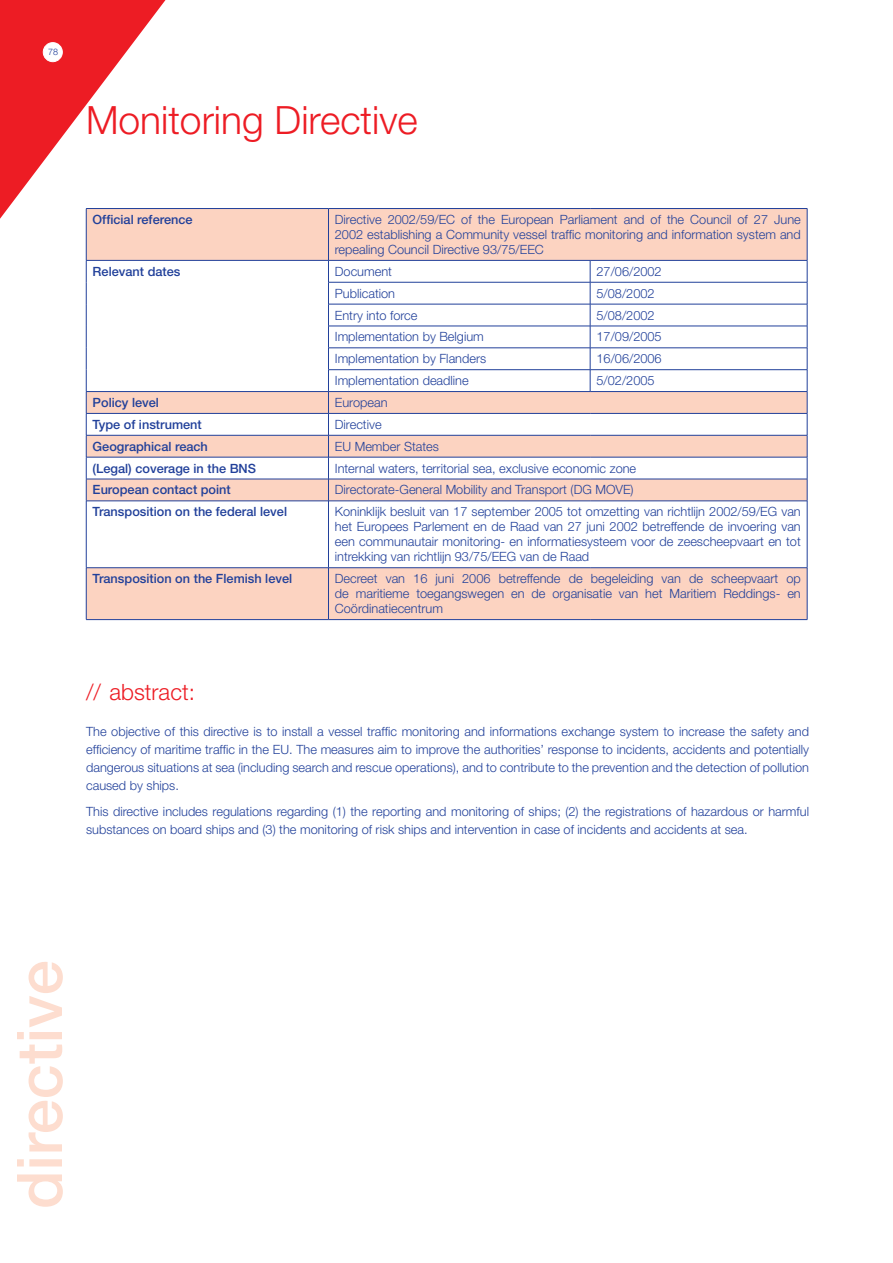
<style>
.page{position:relative;width:893px;height:1263px;background:#fff}
.page>*{position:absolute;margin:0;border:0;box-sizing:border-box;transform-origin:0 0}
.t1{font:500 63px "Helvetica Neue LT Pro";color:#fdddcf}
.t2{font:300 39px "Helvetica Neue LT Pro";color:#ed1c24}
.t3{font:300 22.5px "Helvetica Neue LT Pro";color:#ed1c24}
.body_tabel{font:300 12.75px/15px "Helvetica Neue LT Pro";color:#21409a;text-align:justify}
.t4{font:500 12.75px "Helvetica Neue LT Pro";color:#21409a}
.t5{font:300 9px "Helvetica Neue LT Pro";color:#21409a}
</style>
<div class="page">
<svg style="left:0;top:0;width:165px;height:219px"></svg>
<svg style="left:87px;top:209px;width:720px;height:410px"></svg>
<hr style="left:807px;top:209px;width:1px;height:51px;background:#21409a">
<hr style="left:807px;top:501px;width:1px;height:67px;background:#21409a">
<hr style="left:807px;top:568px;width:1px;height:51px;background:#21409a">
<hr style="left:86px;top:209px;width:1px;height:51px;background:#21409a">
<hr style="left:86px;top:208px;width:242px;height:1px;background:#21409a">
<hr style="left:328px;top:208px;width:262px;height:1px;background:#21409a">
<hr style="left:590px;top:208px;width:217px;height:1px;background:#21409a">
<hr style="left:328px;top:209px;width:1px;height:51px;background:#21409a">
<hr style="left:86px;top:260px;width:242px;height:1px;background:#21409a">
<hr style="left:328px;top:260px;width:262px;height:1px;background:#21409a">
<hr style="left:590px;top:260px;width:217px;height:1px;background:#21409a">
<svg style="left:590px;top:261px;width:1px;height:130px"></svg>
<svg style="left:807px;top:261px;width:1px;height:240px"></svg>
<hr style="left:328px;top:282px;width:262px;height:1px;background:#21409a">
<hr style="left:590px;top:282px;width:217px;height:1px;background:#21409a">
<hr style="left:328px;top:304px;width:262px;height:1px;background:#21409a">
<hr style="left:590px;top:304px;width:217px;height:1px;background:#21409a">
<hr style="left:328px;top:326px;width:262px;height:1px;background:#21409a">
<hr style="left:590px;top:326px;width:217px;height:1px;background:#21409a">
<hr style="left:328px;top:348px;width:262px;height:1px;background:#21409a">
<hr style="left:590px;top:348px;width:217px;height:1px;background:#21409a">
<hr style="left:328px;top:369px;width:262px;height:1px;background:#21409a">
<hr style="left:590px;top:369px;width:217px;height:1px;background:#21409a">
<hr style="left:86px;top:391px;width:242px;height:1px;background:#21409a">
<hr style="left:328px;top:391px;width:262px;height:1px;background:#21409a">
<hr style="left:590px;top:391px;width:217px;height:1px;background:#21409a">
<hr style="left:86px;top:413px;width:242px;height:1px;background:#21409a">
<hr style="left:328px;top:413px;width:262px;height:1px;background:#21409a">
<hr style="left:590px;top:413px;width:217px;height:1px;background:#21409a">
<hr style="left:86px;top:435px;width:242px;height:1px;background:#21409a">
<hr style="left:328px;top:435px;width:262px;height:1px;background:#21409a">
<hr style="left:590px;top:435px;width:217px;height:1px;background:#21409a">
<svg style="left:86px;top:261px;width:1px;height:240px"></svg>
<hr style="left:86px;top:457px;width:242px;height:1px;background:#21409a">
<hr style="left:328px;top:457px;width:262px;height:1px;background:#21409a">
<hr style="left:590px;top:457px;width:217px;height:1px;background:#21409a">
<hr style="left:86px;top:479px;width:242px;height:1px;background:#21409a">
<hr style="left:328px;top:479px;width:262px;height:1px;background:#21409a">
<hr style="left:590px;top:479px;width:217px;height:1px;background:#21409a">
<svg style="left:328px;top:261px;width:1px;height:240px"></svg>
<hr style="left:86px;top:501px;width:1px;height:67px;background:#21409a">
<hr style="left:86px;top:568px;width:1px;height:51px;background:#21409a">
<hr style="left:86px;top:501px;width:242px;height:1px;background:#21409a">
<hr style="left:328px;top:501px;width:262px;height:1px;background:#21409a">
<hr style="left:590px;top:501px;width:217px;height:1px;background:#21409a">
<hr style="left:86px;top:567px;width:242px;height:1px;background:#21409a">
<hr style="left:328px;top:567px;width:262px;height:1px;background:#21409a">
<hr style="left:590px;top:567px;width:217px;height:1px;background:#21409a">
<hr style="left:328px;top:501px;width:1px;height:67px;background:#21409a">
<hr style="left:328px;top:568px;width:1px;height:51px;background:#21409a">
<hr style="left:86px;top:619px;width:242px;height:1px;background:#21409a">
<hr style="left:328px;top:619px;width:262px;height:1px;background:#21409a">
<hr style="left:590px;top:619px;width:217px;height:1px;background:#21409a">
<div style="left:43px;top:43px;width:19px;height:19px;background:#fff;border-radius:50%"></div>
<div style="left:43px;top:42px;width:19px;height:20px;border:1px solid #fff;border-radius:50%"></div>
<p class="t5" style="left:48px;top:46px;width:12px">78</p>
<p class="t2" style="left:86px;top:96px;width:333px">Monitoring Directive</p>
<p class="t4" style="left:93px;top:212px;width:101px">Official reference</p>
<p class="body_tabel" style="left:335px;top:212px;width:467px">Directive 2002/59/EC of the European Parliament and of the Council of 27 June 2002 establishing a Community vessel traffic monitoring and information system and repealing Council Directive 93/75/EEC</p>
<p class="t4" style="left:93px;top:264px;width:89px">Relevant dates</p>
<p class="body_tabel" style="left:335px;top:264px;width:59px">Document</p>
<p class="body_tabel" style="left:596px;top:264px;width:67px">27/06/2002</p>
<p class="body_tabel" style="left:335px;top:285px;width:62px">Publication</p>
<p class="body_tabel" style="left:596px;top:285px;width:60px">5/08/2002</p>
<p class="body_tabel" style="left:335px;top:307px;width:84px">Entry into force</p>
<p class="body_tabel" style="left:596px;top:307px;width:60px">5/08/2002</p>
<p class="body_tabel" style="left:335px;top:329px;width:150px">Implementation by Belgium</p>
<p class="body_tabel" style="left:596px;top:329px;width:67px">17/09/2005</p>
<p class="body_tabel" style="left:335px;top:351px;width:153px">Implementation by Flanders</p>
<p class="body_tabel" style="left:596px;top:351px;width:67px">16/06/2006</p>
<p class="body_tabel" style="left:335px;top:373px;width:135px">Implementation deadline</p>
<p class="body_tabel" style="left:596px;top:373px;width:60px">5/02/2005</p>
<p class="t4" style="left:93px;top:395px;width:68px">Policy level</p>
<p class="body_tabel" style="left:335px;top:395px;width:54px">European</p>
<p class="t4" style="left:93px;top:417px;width:111px">Type of instrument</p>
<p class="body_tabel" style="left:335px;top:417px;width:48px">Directive</p>
<p class="t4" style="left:93px;top:439px;width:117px">Geographical reach</p>
<p class="body_tabel" style="left:335px;top:438px;width:106px">EU Member States</p>
<p class="t4" style="left:93px;top:460px;width:165px">(Legal) coverage in the BNS</p>
<p class="body_tabel" style="left:335px;top:460px;width:303px">Internal waters, territorial sea, exclusive economic zone</p>
<p class="t4" style="left:93px;top:482px;width:140px">European contact point</p>
<p class="body_tabel" style="left:335px;top:482px;width:300px">Directorate-General Mobility and Transport (DG MOVE)</p>
<p class="t4" style="left:93px;top:504px;width:196px">Transposition on the federal level</p>
<p class="body_tabel" style="left:335px;top:504px;width:467px">Koninklijk besluit van 17 september 2005 tot omzetting van richtlijn 2002/59/EG van het Europees Parlement en de Raad van 27 juni 2002 betreffende de invoering van een communautair monitoring- en informatiesysteem voor de zeescheepvaart en tot intrekking van richtlijn 93/75/EEG van de Raad</p>
<p class="t4" style="left:93px;top:571px;width:201px">Transposition on the Flemish level</p>
<p class="body_tabel" style="left:335px;top:571px;width:467px">Decreet van 16 juni 2006 betreffende de begeleiding van de scheepvaart op de maritieme toegangswegen en de organisatie van het Maritiem Reddings- en Coördinatiecentrum</p>
<p class="t3" style="left:86px;top:678px;width:110px">// abstract:</p>
<p class="body_tabel" style="left:86px;top:722px;width:724px;line-height:18px">The objective of this directive is to install a vessel traffic monitoring and informations exchange system to increase the safety and efficiency of maritime traffic in the EU. The measures aim to improve the authorities’ response to incidents, accidents and potentially dangerous situations at sea (including search and rescue operations), and to contribute to the prevention and the detection of pollution caused by ships.</p>
<p class="body_tabel" style="left:86px;top:802px;width:724px;line-height:18px">This directive includes regulations regarding (1) the reporting and monitoring of ships; (2) the registrations of hazardous or harmful substances on board ships and (3) the monitoring of risk ships and intervention in case of incidents and accidents at sea.</p>
<p class="t1" style="left:2px;top:1209px;width:250px;rotate:-90deg">directive</p>
</div>
